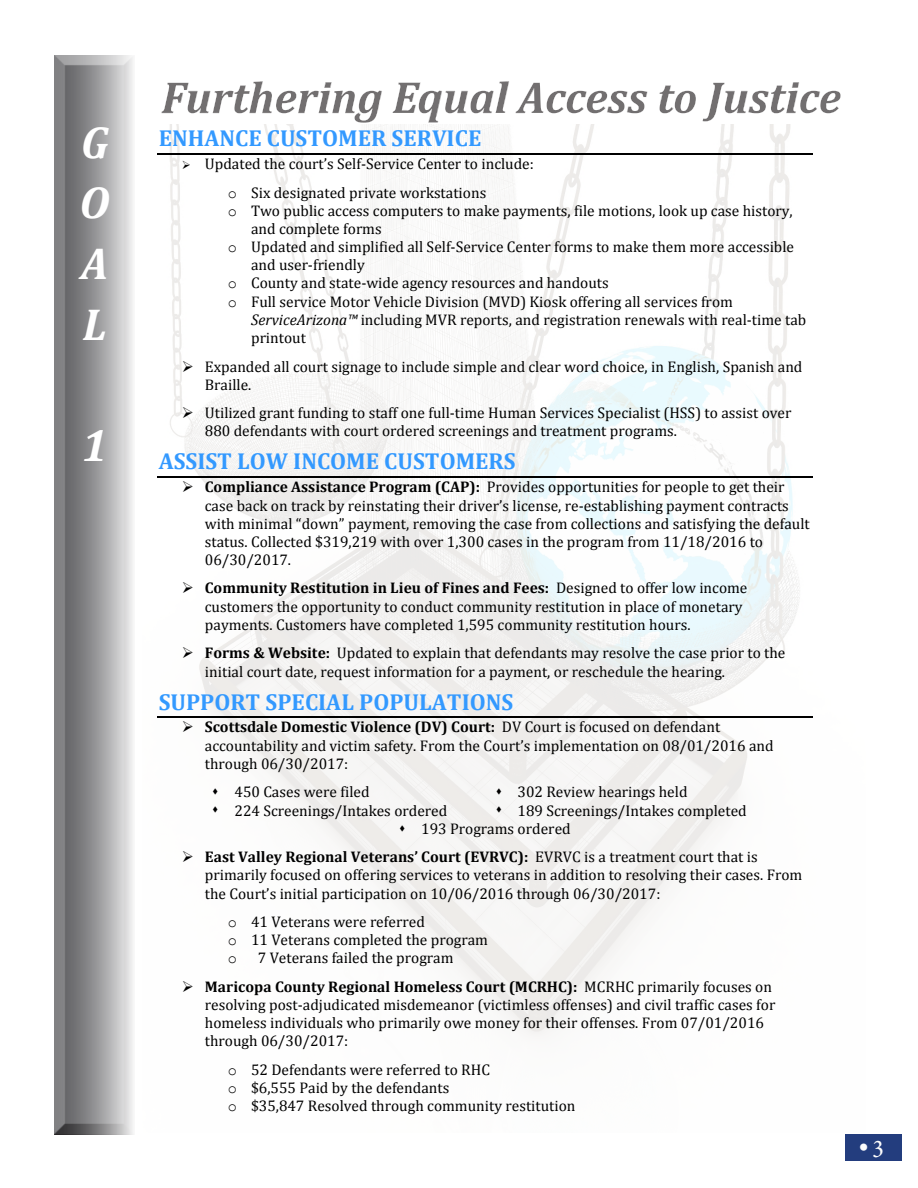
<style>
.page{position:relative;width:918px;height:1188px;background:#fff}
.page>*{position:absolute;margin:0;border:0;box-sizing:border-box;transform-origin:0 0}
.t1{font:italic 700 45px/60.8px "Cambria";color:#fff;text-align:justify}
.t2{font:27px "Minion Pro";color:#fcfcfc}
.t3{font:700 23.1px "Cambria";color:#39f}
.t4{font:15.45px/18.1px "Cambria";color:#000}
.s1{font-family:"Courier New"}
.s2{font-style:italic}
.s3{font-weight:700}
</style>
<div class="page">
<div style="left:43px;top:48px;width:103px;height:1088px;background:#231f20;opacity:.75"></div>
<div style="left:110px;top:64px;width:794px;height:117px;background:#fff;opacity:.75"></div>
<img style="left:142px;top:125px;width:724px;height:1007px">
<hr style="left:157px;top:153px;width:656px;height:2px;background:#000">
<hr style="left:157px;top:476px;width:656px;height:2px;background:#000">
<hr style="left:157px;top:716px;width:656px;height:2px;background:#000">
<div style="left:845px;top:1134px;width:57px;height:27px;background:#233d7e"></div>
<h1 class="t1" style="left:79px;top:110px;width:32px">G O A L</h1>
<h1 class="t1" style="left:82px;top:414px;width:27px">1</h1>
<p class="t3" style="left:159px;top:122px;width:324px">ENHANCE CUSTOMER SERVICE</p>
<p class="t4" style="left:182px;top:150px;width:354px;line-height:28.7px;text-align:center">➢ Updated the court’s Self-Service Center to include: <span class="s1">o</span> Six designated private workstations</p>
<p class="t4" style="left:228px;top:202px;width:566px"><span class="s1">o</span> Two public access computers to make payments, file motions, look up case history,</p>
<p class="t4" style="left:251px;top:220px;width:132px">and complete forms</p>
<p class="t4" style="left:228px;top:238px;width:568px"><span class="s1">o</span> Updated and simplified all Self-Service Center forms to make them more accessible</p>
<p class="t4" style="left:251px;top:256px;width:115px">and user-friendly</p>
<p class="t4" style="left:228px;top:274px;width:382px"><span class="s1">o</span> County and state-wide agency resources and handouts</p>
<p class="t4" style="left:228px;top:292px;width:507px"><span class="s1">o</span> Full service Motor Vehicle Division (MVD) Kiosk offering all services from</p>
<p class="t4" style="left:251px;top:310px;width:557px"><span class="s2">ServiceArizona™</span> including MVR reports, and registration renewals with real-time tab</p>
<p class="t4" style="left:251px;top:328px;width:56px">printout</p>
<p class="t4" style="left:205px;top:357px;width:599px;text-indent:-23px">➢ Expanded all court signage to include simple and clear word choice, in English, Spanish and<br>Braille.</p>
<p class="t4" style="left:205px;top:404px;width:588px;text-indent:-23px">➢ Utilized grant funding to staff one full-time Human Services Specialist (HSS) to assist over<br>880 defendants with court ordered screenings and treatment programs.</p>
<p class="t3" style="left:159px;top:445px;width:358px">ASSIST LOW INCOME CUSTOMERS</p>
<p class="t4" style="left:205px;top:478px;width:606px;text-indent:-23px">➢ <span class="s3">Compliance Assistance Program (CAP):</span> Provides opportunities for people to get their case back on track by reinstating their driver’s license, re-establishing payment contracts with minimal “down” payment, removing the case from collections and satisfying the default status. Collected $319,219 with over 1,300 cases in the program from 11/18/2016 to 06/30/2017.</p>
<p class="t4" style="left:205px;top:579px;width:544px;text-indent:-23px">➢ <span class="s3">Community Restitution in Lieu of Fines and Fees:</span> Designed to offer low income customers the opportunity to conduct community restitution in place of monetary payments. Customers have completed 1,595 community restitution hours.</p>
<p class="t4" style="left:205px;top:644px;width:582px;text-indent:-23px">➢ <span class="s3">Forms &amp; Website:</span> Updated to explain that defendants may resolve the case prior to the initial court date, request information for a payment, or reschedule the hearing.</p>
<p class="t3" style="left:159px;top:685px;width:356px">SUPPORT SPECIAL POPULATIONS</p>
<p class="t4" style="left:205px;top:718px;width:570px;text-indent:-23px">➢ <span class="s3">Scottsdale Domestic Violence (DV) Court:</span> DV Court is focused on defendant accountability and victim safety. From the Court’s implementation on 08/01/2016 and through 06/30/2017:</p>
<p class="t4" style="left:212px;top:783px;width:159px">▲ 450 Cases were filed</p>
<p class="t4" style="left:495px;top:783px;width:194px">▲ 302 Review hearings held</p>
<p class="t4" style="left:212px;top:801px;width:237px">▲ 224 Screenings/Intakes ordered</p>
<p class="t4" style="left:495px;top:801px;width:253px">▲ 189 Screenings/Intakes completed</p>
<p class="t4" style="left:399px;top:819px;width:173px">▲ 193 Programs ordered</p>
<p class="t4" style="left:205px;top:848px;width:599px;text-indent:-23px">➢ <span class="s3">East Valley Regional Veterans’ Court (EVRVC):</span> EVRVC is a treatment court that is primarily focused on offering services to veterans in addition to resolving their cases. From the Court’s initial participation on 10/06/2016 through 06/30/2017:</p>
<p class="t4" style="left:228px;top:913px;width:262px"><span class="s1">o</span> 41 Veterans were referred<br><span class="s1">o</span> 11 Veterans completed the program <span class="s1">o</span></p>
<p class="t4" style="left:258px;top:949px;width:197px">7 Veterans failed the program</p>
<p class="t4" style="left:205px;top:978px;width:572px;text-indent:-23px">➢ <span class="s3">Maricopa County Regional Homeless Court (MCRHC):</span> MCRHC primarily focuses on resolving post-adjudicated misdemeanor (victimless offenses) and civil traffic cases for homeless individuals who primarily owe money for their offenses. From 07/01/2016 through 06/30/2017:</p>
<p class="t4" style="left:228px;top:1061px;width:349px"><span class="s1">o</span> 52 Defendants were referred to RHC<br><span class="s1">o</span> $6,555 Paid by the defendants<br><span class="s1">o</span> $35,847 Resolved through community restitution</p>
<p class="t2" style="left:858px;top:1127px;width:28px">•3</p>
</div>
